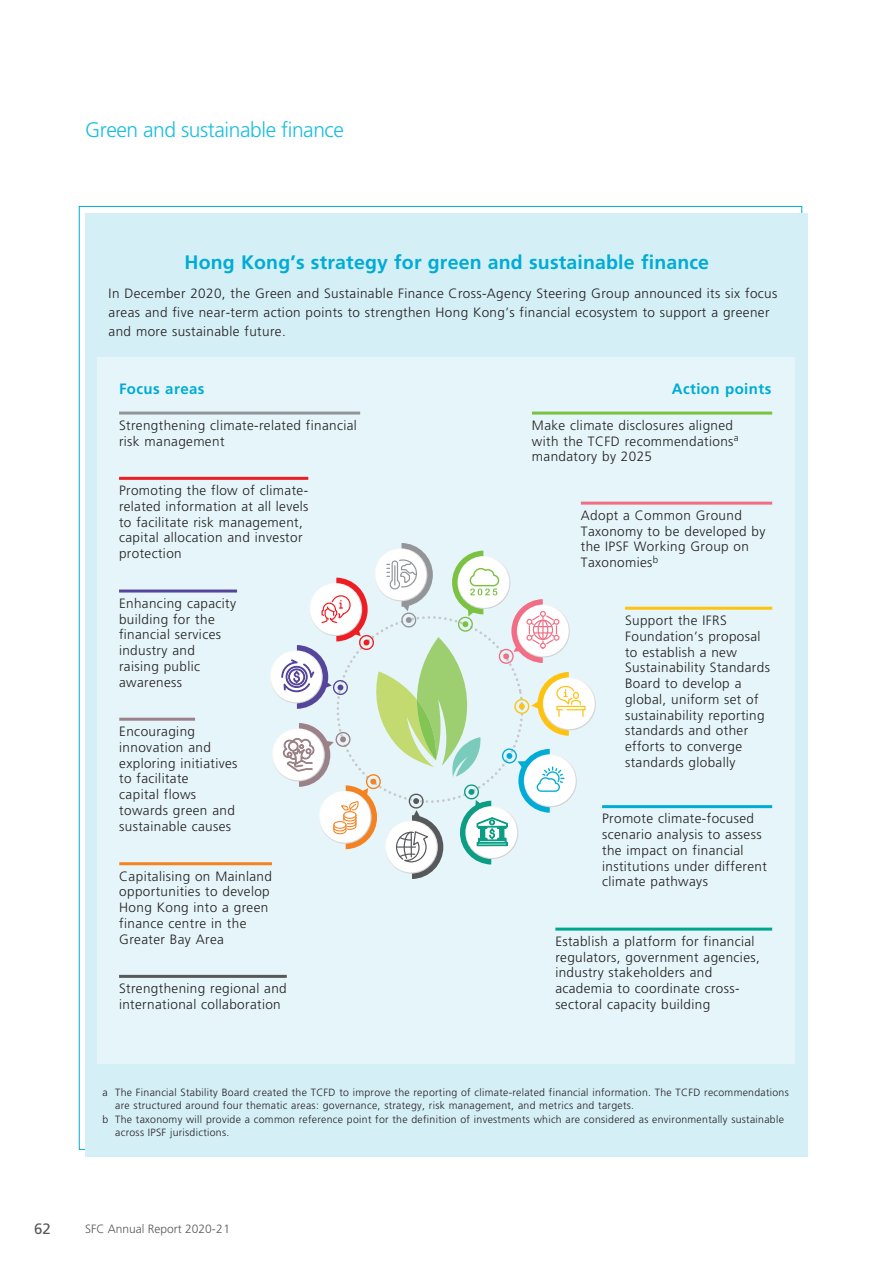
<style>
.page{position:relative;width:893px;height:1263px;background:#fff}
.page>*{position:absolute;margin:0;border:0;box-sizing:border-box;transform-origin:0 0}
.t1{font:300 21px "Frutiger LT Std";letter-spacing:-.02em;color:#1cbedf}
.t2{font:700 19.5px "Frutiger LT Std";letter-spacing:.01em;color:#00acd5}
.t3{font:700 15px "Frutiger LT Std";letter-spacing:.03em;color:#00acd5}
.t4{font:15px "Frutiger LT Std";color:#57585a}
.t5{font:300 13.5px/15.8px "Frutiger LT Std";letter-spacing:.03em;color:#231f20}
.t6{font:300 12px "Frutiger LT Std";color:#57585a}
.t7{font:300 10.5px "Frutiger LT Std";letter-spacing:.03em;color:#231f20}
</style>
<div class="page">
<div style="left:85px;top:213px;width:723px;height:944px;background:#d5eff6"></div>
<div style="left:97px;top:357px;width:698px;height:707px;background:#e5f5f9"></div>
<svg style="left:270px;top:543px;width:326px;height:336px"></svg>
<hr style="left:119px;top:412px;width:241px;height:3px;background:#939598">
<hr style="left:532px;top:412px;width:240px;height:3px;background:#7bc142">
<hr style="left:581px;top:502px;width:191px;height:3px;background:#f16e84">
<hr style="left:625px;top:607px;width:147px;height:3px;background:#fec210">
<hr style="left:602px;top:805px;width:170px;height:3px;background:#00acd5">
<hr style="left:555px;top:927px;width:217px;height:3px;background:#00a78e">
<hr style="left:119px;top:477px;width:189px;height:3px;background:#ee1d23">
<hr style="left:119px;top:589px;width:118px;height:3px;background:#55469c">
<hr style="left:119px;top:718px;width:76px;height:3px;background:#9b8289">
<hr style="left:119px;top:862px;width:153px;height:3px;background:#f58220">
<hr style="left:119px;top:975px;width:168px;height:3px;background:#57585a">
<h1 class="t1" style="left:85px;top:118px;width:260px">Green and sustainable finance</h1>
<h3 class="t2" style="left:184px;top:251px;width:526px">Hong Kong’s strategy for green and sustainable finance</h3>
<p class="t5" style="left:109px;top:284px;width:670px;line-height:18.8px">In December 2020, the Green and Sustainable Finance Cross-Agency Steering Group announced its six focus areas and five near-term action points to strengthen Hong Kong’s financial ecosystem to support a greener and more sustainable future.</p>
<h4 class="t3" style="left:119px;top:380px;width:87px">Focus areas</h4>
<p class="t5" style="left:119px;top:417px;width:239px">Strengthening climate-related financial risk management</p>
<p class="t5" style="left:119px;top:483px;width:191px">Promoting the flow of climate&shy;related information at all levels to facilitate risk management, capital allocation and investor protection</p>
<p class="t5" style="left:119px;top:595px;width:119px">Enhancing capacity building for the financial services industry and raising public awareness</p>
<p class="t5" style="left:119px;top:724px;width:120px">Encouraging innovation and exploring initiatives to facilitate<br>capital flows towards green and sustainable causes</p>
<p class="t5" style="left:119px;top:868px;width:154px">Capitalising on Mainland opportunities to develop<br>Hong Kong into a green finance centre in the<br>Greater Bay Area</p>
<p class="t5" style="left:119px;top:981px;width:169px">Strengthening regional and international collaboration</p>
<h4 class="t3" style="left:672px;top:380px;width:101px">Action points</h4>
<p class="t5" style="left:532px;top:417px;width:208px">Make climate disclosures aligned with the TCFD recommendations<sup>a </sup>mandatory by 2025</p>
<p class="t5" style="left:581px;top:508px;width:186px">Adopt a Common Ground<br>Taxonomy to be developed by the IPSF Working Group on<br>Taxonomies<sup>b</sup></p>
<p class="t5" style="left:625px;top:613px;width:146px">Support the IFRS<br>Foundation’s proposal to establish a new<br>Sustainability Standards<br>Board to develop a global, uniform set of sustainability reporting standards and other efforts to converge standards globally</p>
<p class="t5" style="left:602px;top:811px;width:166px">Promote climate-focused scenario analysis to assess the impact on financial institutions under different climate pathways</p>
<p class="t5" style="left:555px;top:933px;width:206px">Establish a platform for financial regulators, government agencies, industry stakeholders and academia to coordinate cross&shy;sectoral capacity building</p>
<p class="t7" style="left:102px;top:1086px;width:688px">a The Financial Stability Board created the TCFD to improve the reporting of climate-related financial information. The TCFD recommendations</p>
<p class="t7" style="left:115px;top:1100px;width:520px">are structured around four thematic areas: governance, strategy, risk management, and metrics and targets.</p>
<p class="t7" style="left:102px;top:1113px;width:683px">b The taxonomy will provide a common reference point for the definition of investments which are considered as environmentally sustainable</p>
<p class="t7" style="left:115px;top:1127px;width:116px">across IPSF jurisdictions.</p>
<p class="t4" style="left:34px;top:1220px;width:18px">62</p>
<p class="t6" style="left:85px;top:1222px;width:147px">SFC Annual Report 2020-21</p>
</div>
